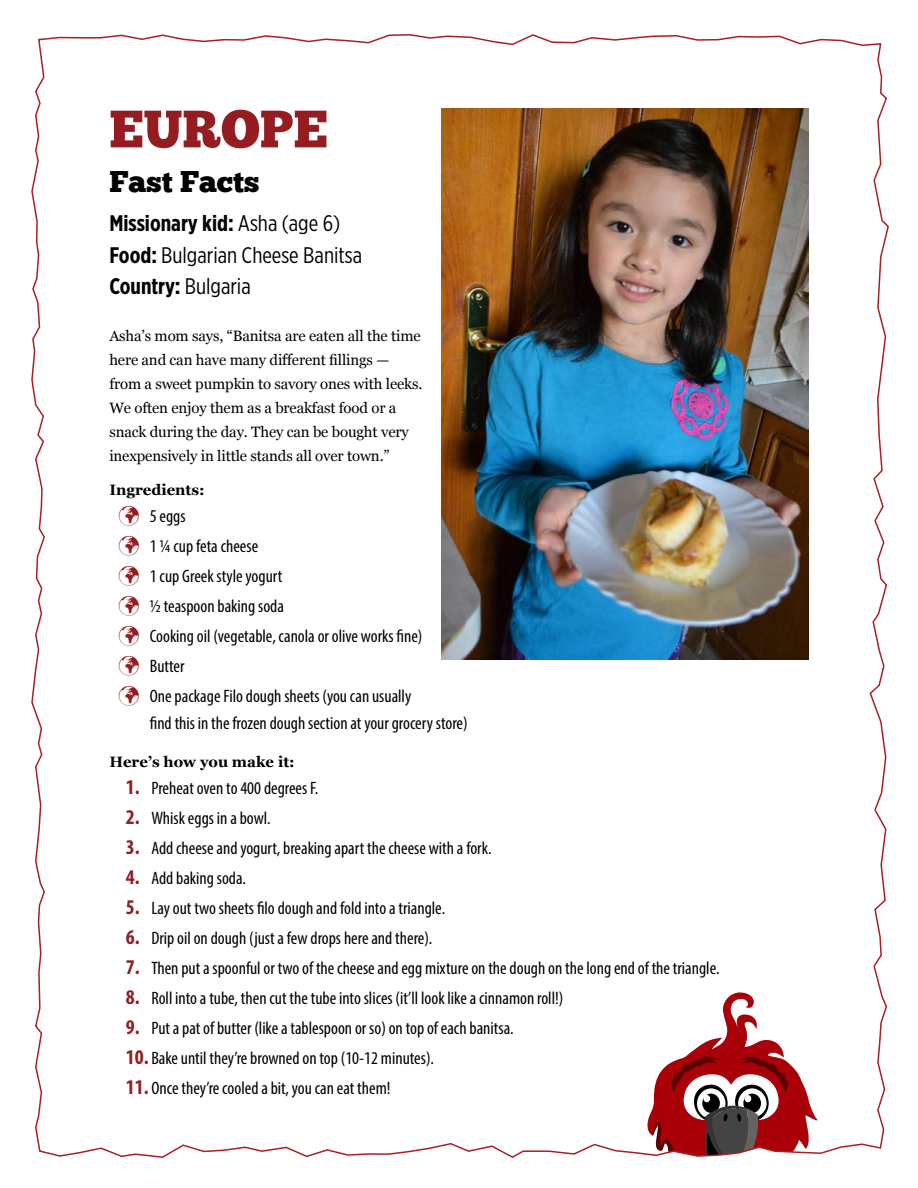
<style>
.page{position:relative;width:918px;height:1188px;background:#fff}
.page>*{position:absolute;margin:0;border:0;box-sizing:border-box;transform-origin:0 0}
.t1{font:52.5px "Chunk Five";color:#951c21}
.t2{font:30px "Chunk Five";color:#000}
.t3{font:22.5px/31.5px "Gotham X Narrow";color:#000}
.t4{font:condensed 18px/30px "Myriad Pro";color:#000}
.t5{font:15px/24px "Georgia";letter-spacing:-.01em;color:#000}
.t6{font:700 15px "Georgia";color:#000}
.s1{font-weight:700}
.s2{font-weight:700;font-size:21px;color:#951c21}
</style>
<div class="page">
<img style="left:31px;top:34px;width:858px;height:1124px">
<svg style="left:119px;top:506px;width:20px;height:20px"></svg>
<svg style="left:119px;top:536px;width:20px;height:20px"></svg>
<svg style="left:119px;top:566px;width:20px;height:20px"></svg>
<svg style="left:119px;top:596px;width:20px;height:20px"></svg>
<svg style="left:119px;top:626px;width:20px;height:20px"></svg>
<svg style="left:119px;top:656px;width:20px;height:20px"></svg>
<svg style="left:119px;top:686px;width:20px;height:20px"></svg>
<h1 class="t1" style="left:109px;top:98px;width:220px">EUROPE</h1>
<h2 class="t2" style="left:109px;top:164px;width:151px">Fast Facts</h2>
<p class="t3" style="left:109px;top:207px;width:254px"><span class="s1">Missionary kid:</span> Asha (age 6)<br><span class="s1">Food:</span> Bulgarian Cheese Banitsa<br><span class="s1">Country:</span> Bulgaria</p>
<p class="t5" style="left:109px;top:323px;width:315px">Asha’s mom says, “Banitsa are eaten all the time here and can have many different fillings — from a sweet pumpkin to savory ones with leeks.<br>We often enjoy them as a breakfast food or a snack during the day. They can be bought very inexpensively in little stands all over town.”</p>
<p class="t6" style="left:109px;top:479px;width:97px">Ingredients:</p>
<p class="t4" style="left:150px;top:501px;width:274px">5 eggs<br>1 ¼ cup feta cheese<br>1 cup Greek style yogurt<br>½ teaspoon baking soda<br>Cooking oil (vegetable, canola or olive works fine)<br>Butter<br>One package Filo dough sheets (you can usually</p>
<p class="t4" style="left:150px;top:708px;width:319px">find this in the frozen dough section at your grocery store)</p>
<p class="t6" style="left:109px;top:750px;width:187px">Here’s how you make it:</p>
<p class="t4" style="left:126px;top:773px;width:194px"><span class="s2">1.</span> Preheat oven to 400 degrees F.</p>
<p class="t4" style="left:126px;top:803px;width:146px"><span class="s2">2.</span> Whisk eggs in a bowl.</p>
<p class="t4" style="left:126px;top:833px;width:367px"><span class="s2">3.</span> Add cheese and yogurt, breaking apart the cheese with a fork.</p>
<p class="t4" style="left:126px;top:863px;width:122px"><span class="s2">4.</span> Add baking soda.</p>
<p class="t4" style="left:126px;top:893px;width:321px"><span class="s2">5.</span> Lay out two sheets filo dough and fold into a triangle.</p>
<p class="t4" style="left:126px;top:923px;width:308px"><span class="s2">6.</span> Drip oil on dough (just a few drops here and there).</p>
<p class="t4" style="left:126px;top:953px;width:595px"><span class="s2">7.</span> Then put a spoonful or two of the cheese and egg mixture on the dough on the long end of the triangle.</p>
<p class="t4" style="left:126px;top:983px;width:439px"><span class="s2">8.</span> Roll into a tube, then cut the tube into slices (it’ll look like a cinnamon roll!)</p>
<p class="t4" style="left:126px;top:1013px;width:389px"><span class="s2">9.</span> Put a pat of butter (like a tablespoon or so) on top of each banitsa.</p>
<p class="t4" style="left:126px;top:1043px;width:310px"><span class="s2">10.</span> Bake until they’re browned on top (10-12 minutes).</p>
<p class="t4" style="left:126px;top:1073px;width:266px"><span class="s2">11.</span> Once they’re cooled a bit, you can eat them!</p>
</div>
